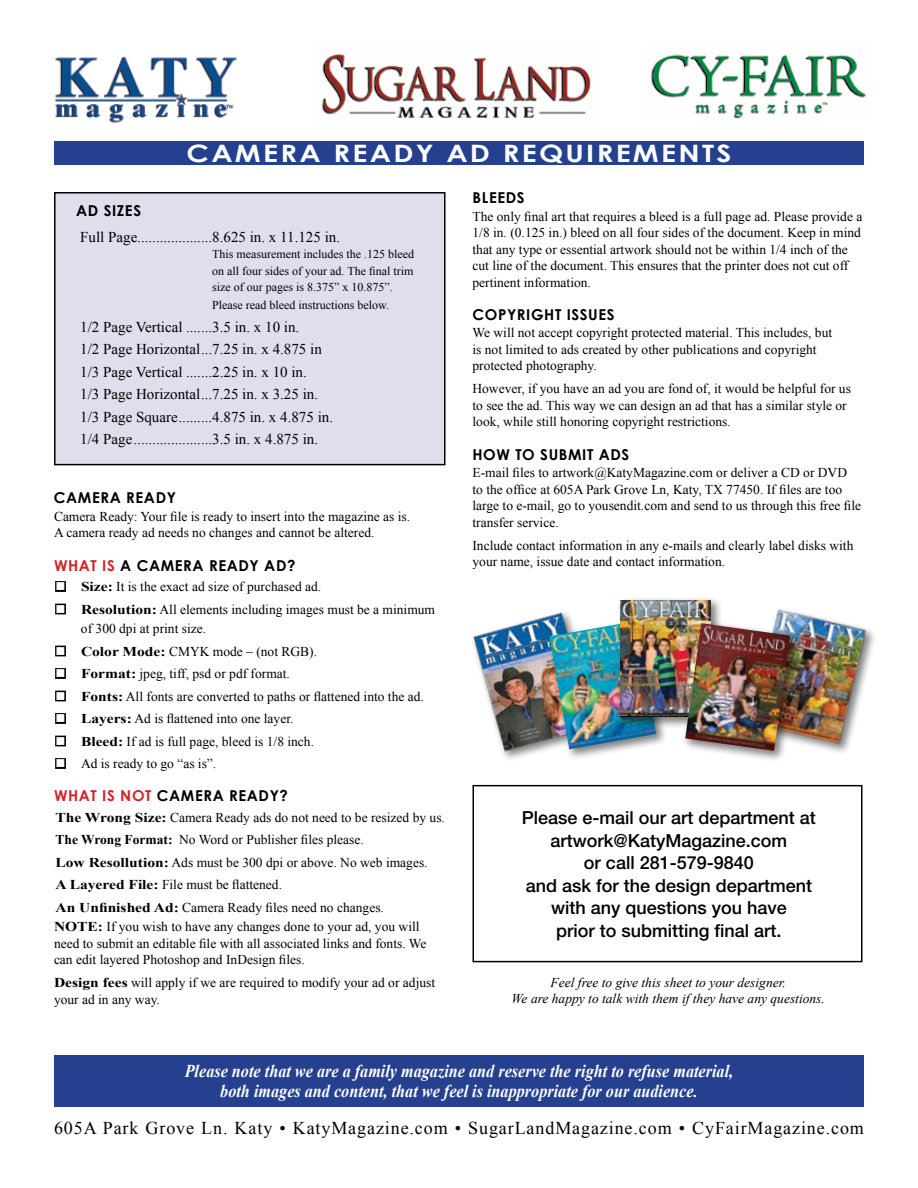
<style>
.page{position:relative;width:918px;height:1188px;background:#fff}
.page>*{position:absolute;margin:0;border:0;box-sizing:border-box;transform-origin:0 0}
.t1{font:700 24px "Century Gothic";letter-spacing:.08em;color:#fff;scale:1.2 1}
.t2{font:500 18px/22.5px "Helvetica Neue LT Std";color:#000;text-align:center}
.t3{font:italic 700 18px/19.5px "Times New Roman";color:#fff;text-align:center;scale:.9 1}
.t4{font:18px "Times New Roman";letter-spacing:.05em;color:#000}
.t5{font:15px/22.5px "Times New Roman";color:#000}
.t6{font:700 15px "Century Gothic";letter-spacing:.04em;color:#000}
.t7{font:13.5px/16.5px "Times New Roman";color:#000}
.t8{font:italic 13.5px/16.5px "Times New Roman";color:#000;text-align:center}
.t9{font:12px/16.5px "Times New Roman";color:#000;text-align:justify}
.s1{color:#d2232a}
.s2{color:#fff}
.s3{font-weight:700}
</style>
<div class="page">
<div style="left:55px;top:193px;width:390px;height:272px;background:#dedeec"></div>
<div style="left:54px;top:192px;width:392px;height:273px;border:2px solid #000"></div>
<div style="left:55px;top:581px;width:11px;height:11px;border:3px solid #000"></div>
<div style="left:55px;top:604px;width:11px;height:10px;border:3px solid #000"></div>
<div style="left:55px;top:646px;width:11px;height:10px;border:3px solid #000"></div>
<div style="left:55px;top:668px;width:11px;height:11px;border:3px solid #000"></div>
<div style="left:55px;top:691px;width:11px;height:10px;border:3px solid #000"></div>
<div style="left:55px;top:713px;width:11px;height:11px;border:3px solid #000"></div>
<div style="left:55px;top:736px;width:11px;height:10px;border:3px solid #000"></div>
<div style="left:55px;top:758px;width:11px;height:11px;border:3px solid #000"></div>
<img style="left:54px;top:56px;width:183px;height:67px">
<img style="left:321px;top:54px;width:270px;height:65px">
<img style="left:651px;top:54px;width:215px;height:65px">
<div style="left:54px;top:141px;width:810px;height:23px;background:#25408f"></div>
<div style="left:54px;top:1056px;width:810px;height:51px;background:#25408f"></div>
<div style="left:472px;top:785px;width:390px;height:177px;border:2px solid #000"></div>
<div style="left:468px;top:608px;width:164px;height:181px;background:#000;opacity:.5"></div>
<img style="left:468px;top:608px;width:134px;height:149px">
<div style="left:746px;top:604px;width:172px;height:225px;background:#fff"></div>
<img style="left:776px;top:609px;width:98px;height:144px">
<div style="left:544px;top:616px;width:137px;height:158px;background:#000;opacity:.5"></div>
<img style="left:549px;top:621px;width:107px;height:128px">
<div style="left:616px;top:595px;width:120px;height:147px;background:#000;opacity:.5"></div>
<img style="left:621px;top:600px;width:90px;height:117px">
<div style="left:680px;top:618px;width:135px;height:158px;background:#000;opacity:.5"></div>
<img style="left:685px;top:623px;width:105px;height:128px">
<h1 class="t1" style="left:187px;top:135px;width:454px">CAMERA READY AD REQUIREMENTS</h1>
<p class="t6" style="left:76px;top:199px;width:66px">AD SIZES</p>
<p class="t5" style="left:80px;top:225px;width:261px">Full Page....................8.625 in. x 11.125 in.</p>
<p class="t9" style="left:212px;top:246px;width:203px">This measurement includes the .125 bleed on all four sides of your ad. The final trim size of our pages is 8.375” x 10.875”.</p>
<p class="t9" style="left:212px;top:297px;width:178px">Please read bleed instructions below.</p>
<p class="t5" style="left:80px;top:315px;width:254px">1/2 Page Vertical .......3.5 in. x 10 in.<br>1/2 Page Horizontal...7.25 in. x 4.875 in 1/3 Page Vertical .......2.25 in. x 10 in.<br>1/3 Page Horizontal...7.25 in. x 3.25 in.<br>1/3 Page Square.........4.875 in. x 4.875 in.<br>1/4 Page.....................3.5 in. x 4.875 in.</p>
<p class="t6" style="left:54px;top:486px;width:124px">CAMERA READY</p>
<p class="t7" style="left:54px;top:508px;width:358px">Camera Ready: Your file is ready to insert into the magazine as is.<br>A camera ready ad needs no changes and cannot be altered.</p>
<p class="t6" style="left:54px;top:554px;width:243px"><span class="s1">WHAT IS</span> A CAMERA READY AD?</p>
<p class="t7" style="left:56px;top:578px;width:267px"><span class="s2">■</span> <span class="s3">Size:</span> It is the exact ad size of purchased ad.</p>
<p class="t7" style="left:81px;top:599px;width:356px;line-height:19.5px;text-indent:-25px"><span class="s2">■</span> <span class="s3">Resolution:</span> All elements including images must be a minimum of 300 dpi at print size.</p>
<p class="t7" style="left:56px;top:643px;width:263px"><span class="s2">■</span> <span class="s3">Color Mode:</span> CMYK mode – (not RGB).</p>
<p class="t7" style="left:56px;top:665px;width:236px"><span class="s2">■</span> <span class="s3">Format:</span> jpeg, tiff, psd or pdf format.</p>
<p class="t7" style="left:56px;top:688px;width:370px"><span class="s2">■</span> <span class="s3">Fonts:</span> All fonts are converted to paths or flattened into the ad.</p>
<p class="t7" style="left:56px;top:710px;width:239px"><span class="s2">■</span> <span class="s3">Layers:</span> Ad is flattened into one layer.</p>
<p class="t7" style="left:56px;top:733px;width:260px"><span class="s2">■</span> <span class="s3">Bleed:</span> If ad is full page, bleed is 1/8 inch.</p>
<p class="t7" style="left:56px;top:755px;width:162px"><span class="s2">■</span> Ad is ready to go “as is”.</p>
<p class="t6" style="left:54px;top:785px;width:235px"><span class="s1">WHAT IS NOT</span> CAMERA READY?</p>
<p class="t7" style="left:55px;top:806px;width:391px;line-height:22.5px"><span class="s3">The Wrong Size:</span> Camera Ready ads do not need to be resized by us.<br><span class="s3">The Wrong Format:</span> No Word or Publisher files please.<br><span class="s3">Low Resollution:</span> Ads must be 300 dpi or above. No web images.<br><span class="s3">A Layered File:</span> File must be flattened.<br><span class="s3">An Unfinished Ad:</span> Camera Ready files need no changes.</p>
<p class="t7" style="left:54px;top:918px;width:374px"><span class="s3">NOTE:</span> If you wish to have any changes done to your ad, you will need to submit an editable file with all associated links and fonts. We can edit layered Photoshop and InDesign files.</p>
<p class="t7" style="left:54px;top:974px;width:383px"><span class="s3">Design fees</span> will apply if we are required to modify your ad or adjust your ad in any way.</p>
<p class="t6" style="left:472px;top:186px;width:53px">BLEEDS</p>
<p class="t7" style="left:472px;top:208px;width:391px">The only final art that requires a bleed is a full page ad. Please provide a 1/8 in. (0.125 in.) bleed on all four sides of the document. Keep in mind that any type or essential artwork should not be within 1/4 inch of the cut line of the document. This ensures that the printer does not cut off pertinent information.</p>
<p class="t6" style="left:472px;top:303px;width:143px">COPYRIGHT ISSUES</p>
<p class="t7" style="left:472px;top:324px;width:361px">We will not accept copyright protected material. This includes, but is not limited to ads created by other publications and copyright protected photography.</p>
<p class="t7" style="left:472px;top:380px;width:380px">However, if you have an ad you are fond of, it would be helpful for us to see the ad. This way we can design an ad that has a similar style or look, while still honoring copyright restrictions.</p>
<p class="t6" style="left:472px;top:443px;width:157px">HOW TO SUBMIT ADS</p>
<p class="t7" style="left:472px;top:464px;width:390px">E-mail files to artwork@KatyMagazine.com or deliver a CD or DVD<br>to the office at 605A Park Grove Ln, Katy, TX 77450. If files are too large to e-mail, go to yousendit.com and send to us through this free file transfer service.</p>
<p class="t7" style="left:472px;top:537px;width:382px">Include contact information in any e-mails and clearly label disks with your name, issue date and contact information.</p>
<h2 class="t2" style="left:522px;top:806px;width:296px">Please e-mail our art department at artwork@KatyMagazine.com<br>or call 281-579-9840<br>and ask for the design department with any questions you have<br>prior to submitting final art.</h2>
<p class="t8" style="left:512px;top:974px;width:315px">Feel free to give this sheet to your designer.<br>We are happy to talk with them if they have any questions.</p>
<h2 class="t3" style="left:185px;top:1061px;width:611px">Please note that we are a family magazine and reserve the right to refuse material, both images and content, that we feel is inappropriate for our audience.</h2>
<h2 class="t4" style="left:54px;top:1116px;width:811px">605A Park Grove Ln. Katy • KatyMagazine.com • SugarLandMagazine.com • CyFairMagazine.com</h2>
</div>
